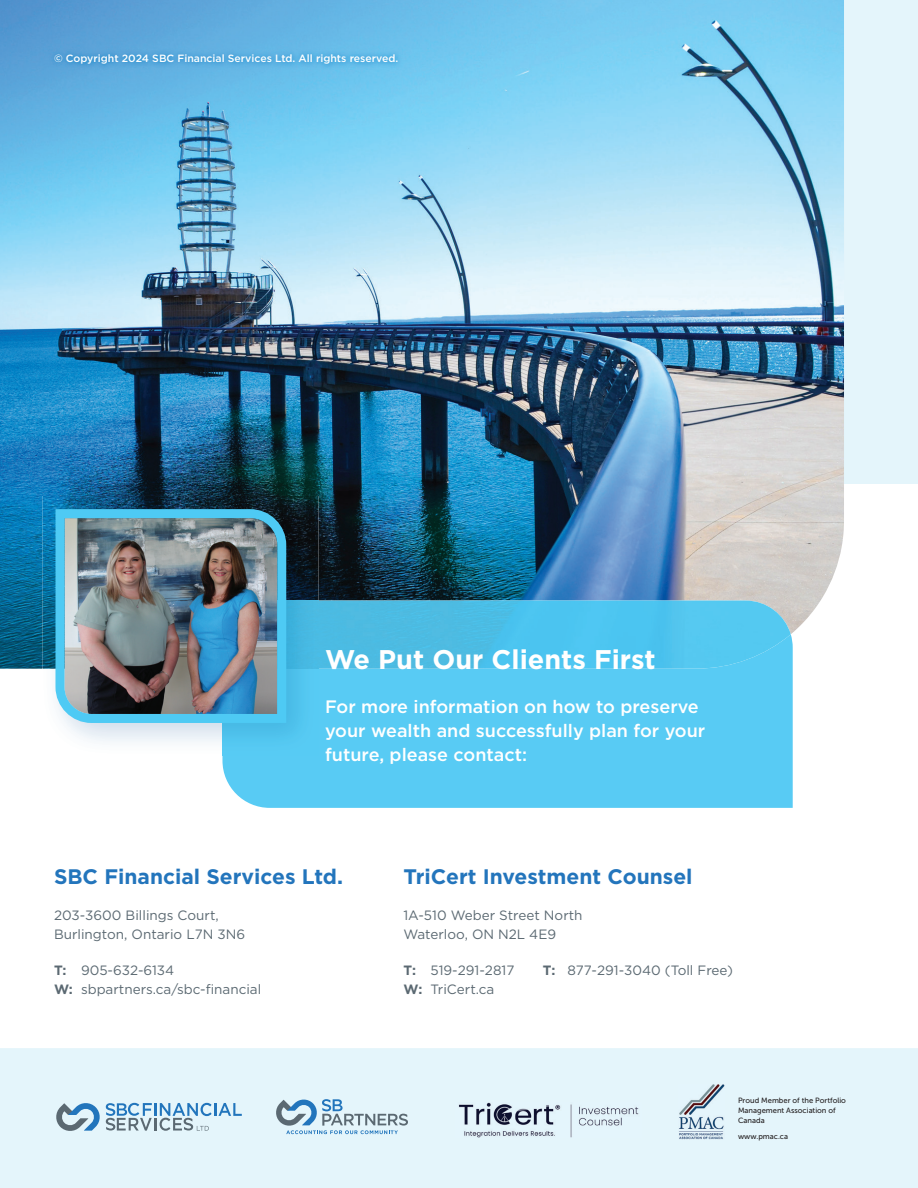
<style>
.page{position:relative;width:918px;height:1188px;background:#fff}
.page>*{position:absolute;margin:0;border:0;box-sizing:border-box;transform-origin:0 0}
.t1{font:700 27px "Gotham";color:#fff}
.t2{font:700 21px "Gotham";color:#2375bc}
.t3{font:500 18px/24px "Gotham";color:#fff}
.t4{font:13.5px/19.4px "Gotham";color:#5b6972}
.t5{font:500 10.5px "Gotham";color:#fff}
.t6{font:7.65px/10.1px "Museo Sans 500";color:#231f20}
.s1{font-weight:700}
</style>
<div class="page">
<div style="left:0;top:1048px;width:918px;height:140px;background:#e4f5fb"></div>
<div style="left:0;top:0;width:918px;height:484px;background:#e4f5fb"></div>
<img style="left:0;top:0;width:843px;height:669px">
<div style="left:222px;top:634px;width:571px;height:174px;background:#58cbf4"></div>
<img style="left:318px;top:601px;width:473px;height:68px">
<img style="left:42px;top:496px;width:276px;height:259px">
<img style="left:51px;top:505px;width:240px;height:222px">
<img style="left:679px;top:1084px;width:45px;height:56px">
<svg style="left:276px;top:1099px;width:132px;height:35px;background:#b7cfdd"></svg>
<img style="left:49px;top:49px;width:354px;height:21px">
<svg style="left:55px;top:1102px;width:187px;height:30px;background:#adcadc"></svg>
<img style="left:455px;top:1102px;width:187px;height:35px">
<p class="t5" style="left:54px;top:52px;width:346px">© Copyright 2024 SBC Financial Services Ltd. All rights reserved.</p>
<h1 class="t1" style="left:325px;top:641px;width:332px">We Put Our Clients First</h1>
<h3 class="t3" style="left:325px;top:695px;width:382px">For more information on how to preserve your wealth and successfully plan for your future, please contact:</h3>
<h2 class="t2" style="left:54px;top:863px;width:291px">SBC Financial Services Ltd.</h2>
<p class="t4" style="left:54px;top:905px;width:193px">203-3600 Billings Court,<br>Burlington, Ontario L7N 3N6</p>
<p class="t4" style="left:54px;top:960px;width:209px"><span class="s1">T:</span> 905-632-6134<br><span class="s1">W:</span> sbpartners.ca/sbc-financial</p>
<h2 class="t2" style="left:403px;top:863px;width:291px">TriCert Investment Counsel</h2>
<p class="t4" style="left:403px;top:905px;width:181px">1A-510 Weber Street North<br>Waterloo, ON N2L 4E9</p>
<p class="t4" style="left:403px;top:960px;width:112px"><span class="s1">T:</span> 519-291-2817</p>
<p class="t4" style="left:543px;top:960px;width:192px"><span class="s1">T:</span> 877-291-3040 (Toll Free)</p>
<p class="t4" style="left:403px;top:980px;width:92px"><span class="s1">W:</span> TriCert.ca</p>
<p class="t6" style="left:738px;top:1095px;width:110px">Proud Member of the Portfolio<br>Management Association of<br>Canada</p>
<p class="t6" style="left:738px;top:1131px;width:52px">www.pmac.ca</p>
</div>
